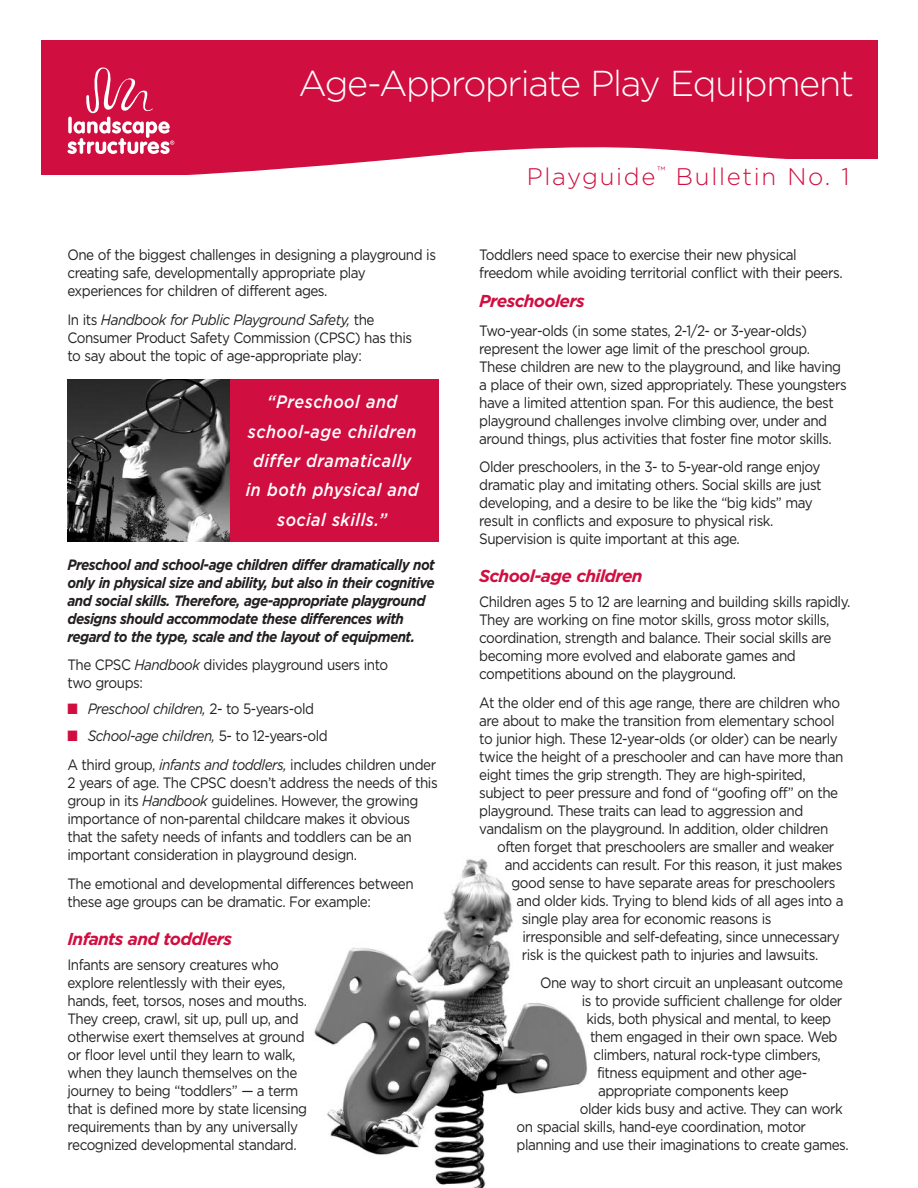
<style>
.page{position:relative;width:918px;height:1188px;background:#fff}
.page>*{position:absolute;margin:0;border:0;box-sizing:border-box;transform-origin:0 0}
.t1{font:300 36px "Gotham";letter-spacing:-.035em;color:#fff}
.t2{font:300 24px "Gotham";letter-spacing:.07em;color:#d10e40}
.t3{font:italic 500 18px/29.4px "Gotham";letter-spacing:.03em;color:#fff;text-align:center;scale:.9 1}
.t4{font:italic 700 17.25px "Gotham";letter-spacing:-.035em;color:#d10e40}
.t5{font:15px/18px "Gotham";letter-spacing:-.035em;color:#231f20;scale:.9 1}
.t6{font:italic 700 15px/18px "Gotham";letter-spacing:-.035em;color:#231f20;scale:.9 1}
.t7{font:italic 15px "Gotham";letter-spacing:-.035em;color:#231f20;scale:.9 1}
.s1{font-style:italic}
.s2{color:#d10e40}
.s3{font-style:normal}
</style>
<div class="page">
<div style="left:41px;top:40px;width:837px;height:136px;background:#d10e40"></div>
<svg style="left:41px;top:68px;width:836px;height:108px"></svg>
<div style="left:775px;top:160px;width:102px;height:35px;background:#fff"></div>
<div style="left:230px;top:379px;width:209px;height:162px;background:#d10e40"></div>
<img style="left:68px;top:379px;width:162px;height:162px">
<img style="left:314px;top:858px;width:273px;height:330px">
<h1 class="t1" style="left:299px;top:63px;width:557px">Age-Appropriate Play Equipment</h1>
<p class="t5" style="left:67px;top:246px;width:411px">One of the biggest challenges in designing a playground is creating safe, developmentally appropriate play experiences for children of different ages.</p>
<p class="t5" style="left:67px;top:311px;width:385px">In its <span class="s1">Handbook for Public Playground Safety,</span> the<br>Consumer Product Safety Commission (CPSC) has this to say about the topic of age-appropriate play:</p>
<p class="t3" style="left:246px;top:387px;width:194px">“Preschool and school-age children differ dramatically in both physical and social skills.”</p>
<p class="t6" style="left:67px;top:555px;width:410px">Preschool and school-age children differ dramatically not only in physical size and ability, but also in their cognitive and social skills. Therefore, age-appropriate playground designs should accommodate these differences with regard to the type, scale and the layout of equipment.</p>
<p class="t5" style="left:67px;top:656px;width:358px">The CPSC <span class="s1">Handbook</span> divides playground users into two groups:</p>
<p class="t7" style="left:67px;top:700px;width:276px"><span class="s2">■</span> Preschool children, <span class="s3">2- to 5-years-old</span></p>
<p class="t5" style="left:67px;top:722px;width:411px;line-height:28.8px"><span class="s2">■</span> <span class="s1">School-age children,</span> 5- to 12-years-old<br>A third group, <span class="s1">infants and toddlers,</span> includes children under</p>
<p class="t5" style="left:67px;top:774px;width:413px">2 years of age. The CPSC doesn’t address the needs of this group in its <span class="s1">Handbook</span> guidelines. However, the growing importance of non-parental childcare makes it obvious that the safety needs of infants and toddlers can be an important consideration in playground design.</p>
<p class="t5" style="left:68px;top:875px;width:386px">The emotional and developmental differences between these age groups can be dramatic. For example:</p>
<p class="t4" style="left:68px;top:929px;width:166px">Infants and toddlers</p>
<p class="t5" style="left:68px;top:955px;width:268px">Infants are sensory creatures who explore relentlessly with their eyes, hands, feet, torsos, noses and mouths.<br>They creep, crawl, sit up, pull up, and otherwise exert themselves at ground or floor level until they learn to walk, when they launch themselves on the journey to being “toddlers” — a term that is defined more by state licensing requirements than by any universally recognized developmental standard.</p>
<h2 class="t2" style="left:527px;top:162px;width:324px">Playguide<sup>™</sup> Bulletin No. 1</h2>
<p class="t5" style="left:479px;top:246px;width:405px">Toddlers need space to exercise their new physical freedom while avoiding territorial conflict with their peers.</p>
<p class="t4" style="left:479px;top:291px;width:107px">Preschoolers</p>
<p class="t5" style="left:479px;top:321px;width:410px">Two-year-olds (in some states, 2-1/2- or 3-year-olds) represent the lower age limit of the preschool group.<br>These children are new to the playground, and like having a place of their own, sized appropriately. These youngsters have a limited attention span. For this audience, the best playground challenges involve climbing over, under and around things, plus activities that foster fine motor skills.</p>
<p class="t5" style="left:479px;top:458px;width:382px">Older preschoolers, in the 3- to 5-year-old range enjoy dramatic play and imitating others. Social skills are just developing, and a desire to be like the “big kids” may result in conflicts and exposure to physical risk.<br>Supervision is quite important at this age.</p>
<p class="t4" style="left:479px;top:566px;width:165px">School-age children</p>
<p class="t5" style="left:479px;top:593px;width:414px">Children ages 5 to 12 are learning and building skills rapidly.<br>They are working on fine motor skills, gross motor skills, coordination, strength and balance. Their social skills are becoming more evolved and elaborate games and competitions abound on the playground.</p>
<p class="t5" style="left:479px;top:693px;width:406px">At the older end of this age range, there are children who are about to make the transition from elementary school to junior high. These 12-year-olds (or older) can be nearly twice the height of a preschooler and can have more than eight times the grip strength. They are high-spirited, subject to peer pressure and fond of “goofing off” on the playground. These traits can lead to aggression and vandalism on the playground. In addition, older children</p>
<p class="t5" style="left:497px;top:837px;width:376px">often forget that preschoolers are smaller and weaker</p>
<p class="t5" style="left:505px;top:855px;width:376px">and accidents can result. For this reason, it just makes</p>
<p class="t5" style="left:511px;top:873px;width:362px">good sense to have separate areas for preschoolers</p>
<p class="t5" style="left:517px;top:891px;width:365px">and older kids. Trying to blend kids of all ages into a</p>
<p class="t5" style="left:522px;top:909px;width:279px">single play area for economic reasons is</p>
<p class="t5" style="left:522px;top:927px;width:354px">irresponsible and self-defeating, since unnecessary</p>
<p class="t5" style="left:522px;top:945px;width:331px">risk is the quickest path to injuries and lawsuits.</p>
<p class="t5" style="left:540px;top:974px;width:338px">One way to short circuit an unpleasant outcome</p>
<p class="t5" style="left:582px;top:992px;width:291px">is to provide sufficient challenge for older</p>
<p class="t5" style="left:586px;top:1010px;width:273px">kids, both physical and mental, to keep</p>
<p class="t5" style="left:590px;top:1028px;width:277px">them engaged in their own space. Web</p>
<p class="t5" style="left:594px;top:1046px;width:254px">climbers, natural rock-type climbers,</p>
<p class="t5" style="left:597px;top:1064px;width:235px">fitness equipment and other age-</p>
<p class="t5" style="left:598px;top:1082px;width:213px">appropriate components keep</p>
<p class="t5" style="left:580px;top:1100px;width:294px">older kids busy and active. They can work</p>
<p class="t5" style="left:517px;top:1118px;width:323px">on spacial skills, hand-eye coordination, motor</p>
<p class="t5" style="left:517px;top:1136px;width:371px">planning and use their imaginations to create games.</p>
</div>
